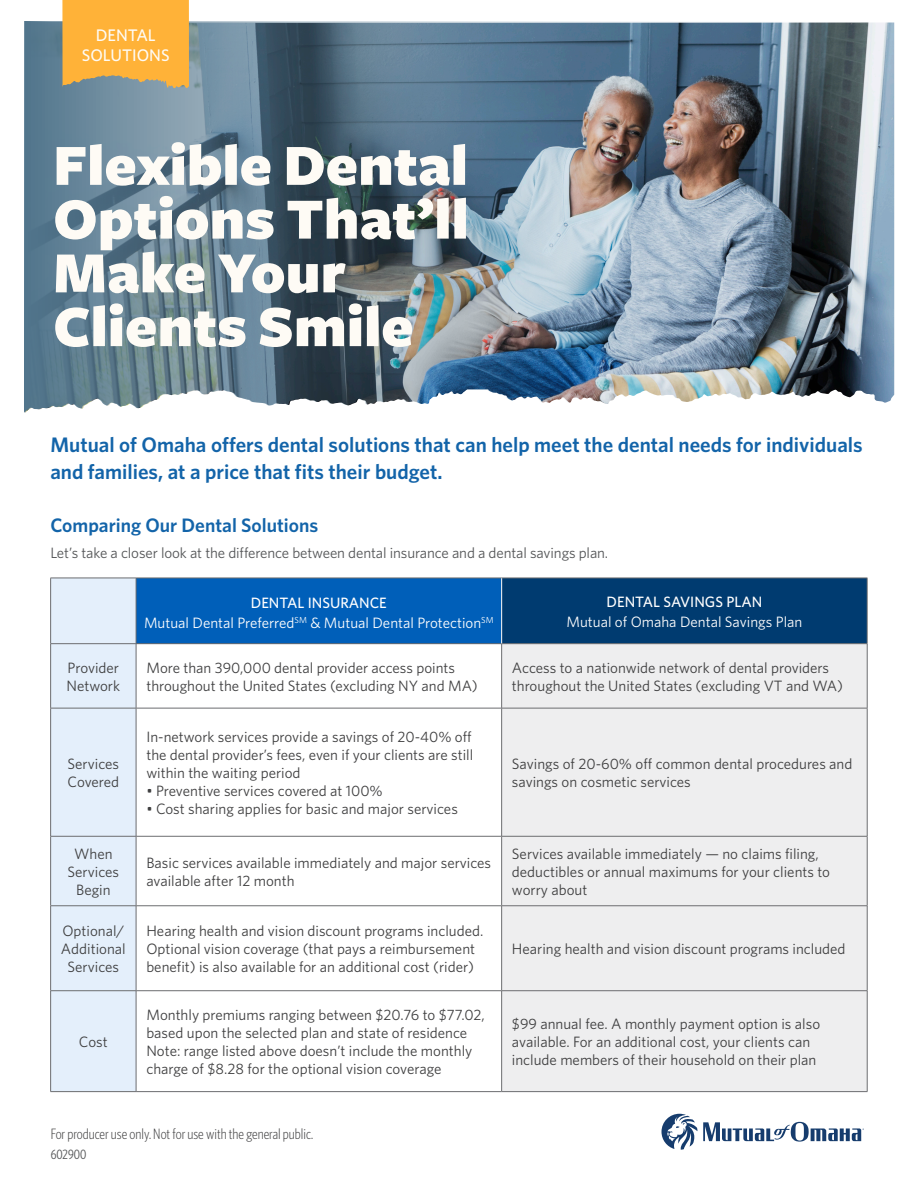
<style>
.page{position:relative;width:918px;height:1188px;background:#fff}
.page>*{position:absolute;margin:0;border:0;box-sizing:border-box;transform-origin:0 0}
._1_Headline{font:900 60.45px/53.7px "Freight Sans";color:#fefbf5}
.t1{font:600 21px/27px "Whitney";color:#1364a9}
.t2{font:600 19.5px "Whitney";color:#1364a9}
._1_Product_Tab_cente{font:500 16.8px/20.1px "Whitney";color:#fefbf5;text-align:center}
.t3{font:15px/18px "Whitney";color:#3e3e3f}
.t4{font:15px "Whitney";letter-spacing:-.01em;color:#545557}
.t5{font:15px "Whitney";color:#fff}
.t6{font:300 15px "Whitney Condensed";color:#3e3e3f}
.t7{font:500 15px "Whitney";color:#fff}
.disclaimer{font:13.5px "Whitney Condensed";color:#545557}
</style>
<div class="page">
<svg style="left:662px;top:1114px;width:35px;height:36px"></svg>
<svg style="left:703px;top:1122px;width:161px;height:20px"></svg>
<img style="left:24px;top:21px;width:870px;height:392px">
<div style="left:51px;top:579px;width:85px;height:512px;background:#e4effb"></div>
<div style="left:136px;top:578px;width:366px;height:66px;background:#005fb9"></div>
<div style="left:502px;top:578px;width:365px;height:66px;background:#003b70"></div>
<div style="left:502px;top:644px;width:365px;height:447px;background:#eeeeef"></div>
<hr style="left:136px;top:578px;width:366px;height:1px;background:#6c6d70">
<hr style="left:136px;top:578px;width:1px;height:65px;background:#6c6d70">
<hr style="left:502px;top:578px;width:365px;height:1px;background:#6c6d70">
<hr style="left:867px;top:578px;width:1px;height:65px;background:#6c6d70">
<hr style="left:50px;top:643px;width:86px;height:1px;background:#6c6d70">
<hr style="left:50px;top:644px;width:1px;height:64px;background:#6c6d70">
<hr style="left:136px;top:643px;width:366px;height:1px;background:#6c6d70">
<hr style="left:136px;top:644px;width:1px;height:64px;background:#6c6d70">
<hr style="left:502px;top:643px;width:365px;height:1px;background:#6c6d70">
<hr style="left:501px;top:644px;width:1px;height:64px;background:#6c6d70">
<hr style="left:867px;top:644px;width:1px;height:64px;background:#6c6d70">
<hr style="left:50px;top:708px;width:86px;height:1px;background:#6c6d70">
<hr style="left:50px;top:708px;width:1px;height:128px;background:#6c6d70">
<hr style="left:136px;top:708px;width:366px;height:1px;background:#6c6d70">
<hr style="left:136px;top:708px;width:1px;height:128px;background:#6c6d70">
<hr style="left:502px;top:708px;width:365px;height:1px;background:#6c6d70">
<hr style="left:501px;top:708px;width:1px;height:128px;background:#6c6d70">
<hr style="left:867px;top:708px;width:1px;height:128px;background:#6c6d70">
<hr style="left:50px;top:836px;width:86px;height:1px;background:#6c6d70">
<hr style="left:50px;top:837px;width:1px;height:68px;background:#6c6d70">
<hr style="left:136px;top:836px;width:366px;height:1px;background:#6c6d70">
<hr style="left:136px;top:837px;width:1px;height:68px;background:#6c6d70">
<hr style="left:502px;top:836px;width:365px;height:1px;background:#6c6d70">
<hr style="left:501px;top:837px;width:1px;height:68px;background:#6c6d70">
<hr style="left:867px;top:837px;width:1px;height:68px;background:#6c6d70">
<hr style="left:50px;top:905px;width:86px;height:1px;background:#6c6d70">
<hr style="left:50px;top:906px;width:1px;height:84px;background:#6c6d70">
<hr style="left:136px;top:905px;width:366px;height:1px;background:#6c6d70">
<hr style="left:136px;top:906px;width:1px;height:84px;background:#6c6d70">
<hr style="left:502px;top:905px;width:365px;height:1px;background:#6c6d70">
<hr style="left:501px;top:906px;width:1px;height:84px;background:#6c6d70">
<hr style="left:867px;top:906px;width:1px;height:84px;background:#6c6d70">
<hr style="left:50px;top:990px;width:86px;height:1px;background:#6c6d70">
<hr style="left:50px;top:991px;width:1px;height:100px;background:#6c6d70">
<hr style="left:136px;top:990px;width:366px;height:1px;background:#6c6d70">
<hr style="left:136px;top:991px;width:1px;height:100px;background:#6c6d70">
<hr style="left:502px;top:990px;width:365px;height:1px;background:#6c6d70">
<hr style="left:501px;top:991px;width:1px;height:100px;background:#6c6d70">
<hr style="left:867px;top:991px;width:1px;height:100px;background:#6c6d70">
<hr style="left:50px;top:1091px;width:86px;height:1px;background:#6c6d70">
<hr style="left:136px;top:1091px;width:366px;height:1px;background:#6c6d70">
<hr style="left:502px;top:1091px;width:365px;height:1px;background:#6c6d70">
<hr style="left:501px;top:578px;width:1px;height:65px;background:#fff">
<hr style="left:50px;top:578px;width:86px;height:1px;background:#6c6d70">
<hr style="left:50px;top:578px;width:1px;height:65px;background:#6c6d70">
<svg style="left:62px;top:0;width:127px;height:90px;background:#f0ae43"></svg>
<p class="_1_Product_Tab_cente" style="left:82px;top:25px;width:89px">DENTAL<br>SOLUTIONS</p>
<p class="_1_Headline" style="left:53px;top:141px;width:417px">Flexible Dental<br>Options That’ll<br>Make Your<br>Clients Smile</p>
<p class="t1" style="left:50px;top:431px;width:814px">Mutual of Omaha offers dental solutions that can help meet the dental needs for individuals and families, at a price that fits their budget.</p>
<p class="t2" style="left:50px;top:512px;width:270px">Comparing Our Dental Solutions</p>
<p class="t4" style="left:50px;top:543px;width:559px">Let’s take a closer look at the difference between dental insurance and a dental savings plan.</p>
<p class="t7" style="left:251px;top:593px;width:138px">DENTAL INSURANCE</p>
<p class="t5" style="left:144px;top:613px;width:351px">Mutual Dental Preferred<sup>SM</sup> &amp; Mutual Dental Protection<sup>SM</sup></p>
<p class="t7" style="left:607px;top:592px;width:157px">DENTAL SAVINGS PLAN</p>
<p class="t5" style="left:566px;top:612px;width:237px">Mutual of Omaha Dental Savings Plan</p>
<p class="t3" style="left:67px;top:658px;width:55px">Provider<br>Network</p>
<p class="t3" style="left:146px;top:658px;width:333px">More than 390,000 dental provider access points throughout the United States (excluding NY and MA)</p>
<p class="t3" style="left:512px;top:658px;width:333px">Access to a nationwide network of dental providers throughout the United States (excluding VT and WA)</p>
<p class="t3" style="left:68px;top:755px;width:53px">Services<br>Covered</p>
<p class="t3" style="left:146px;top:728px;width:328px;text-align:justify">In-network services provide a savings of 20-40% off the dental provider’s fees, even if your clients are still within the waiting period</p>
<p class="t3" style="left:146px;top:782px;width:238px">• Preventive services covered at 100%</p>
<p class="t3" style="left:146px;top:800px;width:313px">• Cost sharing applies for basic and major services</p>
<p class="t3" style="left:512px;top:755px;width:342px">Savings of 20-60% off common dental procedures and savings on cosmetic services</p>
<p class="t3" style="left:68px;top:844px;width:53px;text-align:center">When<br>Services<br>Begin</p>
<p class="t3" style="left:146px;top:853px;width:346px">Basic services available immediately and major services available after 12 month</p>
<p class="t3" style="left:512px;top:844px;width:320px">Services available immediately — no claims filing, deductibles or annual maximums for your clients to worry about</p>
<p class="t3" style="left:61px;top:922px;width:66px;text-align:center">Optional/<br>Additional<br>Services</p>
<p class="t3" style="left:146px;top:922px;width:338px">Hearing health and vision discount programs included.<br>Optional vision coverage (that pays a reimbursement benefit) is also available for an additional cost (rider)</p>
<p class="t3" style="left:512px;top:940px;width:335px">Hearing health and vision discount programs included</p>
<p class="t3" style="left:79px;top:1033px;width:30px">Cost</p>
<p class="t3" style="left:146px;top:1006px;width:340px">Monthly premiums ranging between $20.76 to $77.02, based upon the selected plan and state of residence Note: range listed above doesn’t include the monthly charge of $8.28 for the optional vision coverage</p>
<p class="t3" style="left:512px;top:1015px;width:310px">$99 annual fee. A monthly payment option is also available. For an additional cost, your clients can include members of their household on their plan</p>
<p class="t6" style="left:51px;top:1125px;width:264px">For producer use only. Not for use with the general public.</p>
<p class="disclaimer" style="left:51px;top:1146px;width:37px">602900</p>
</div>
